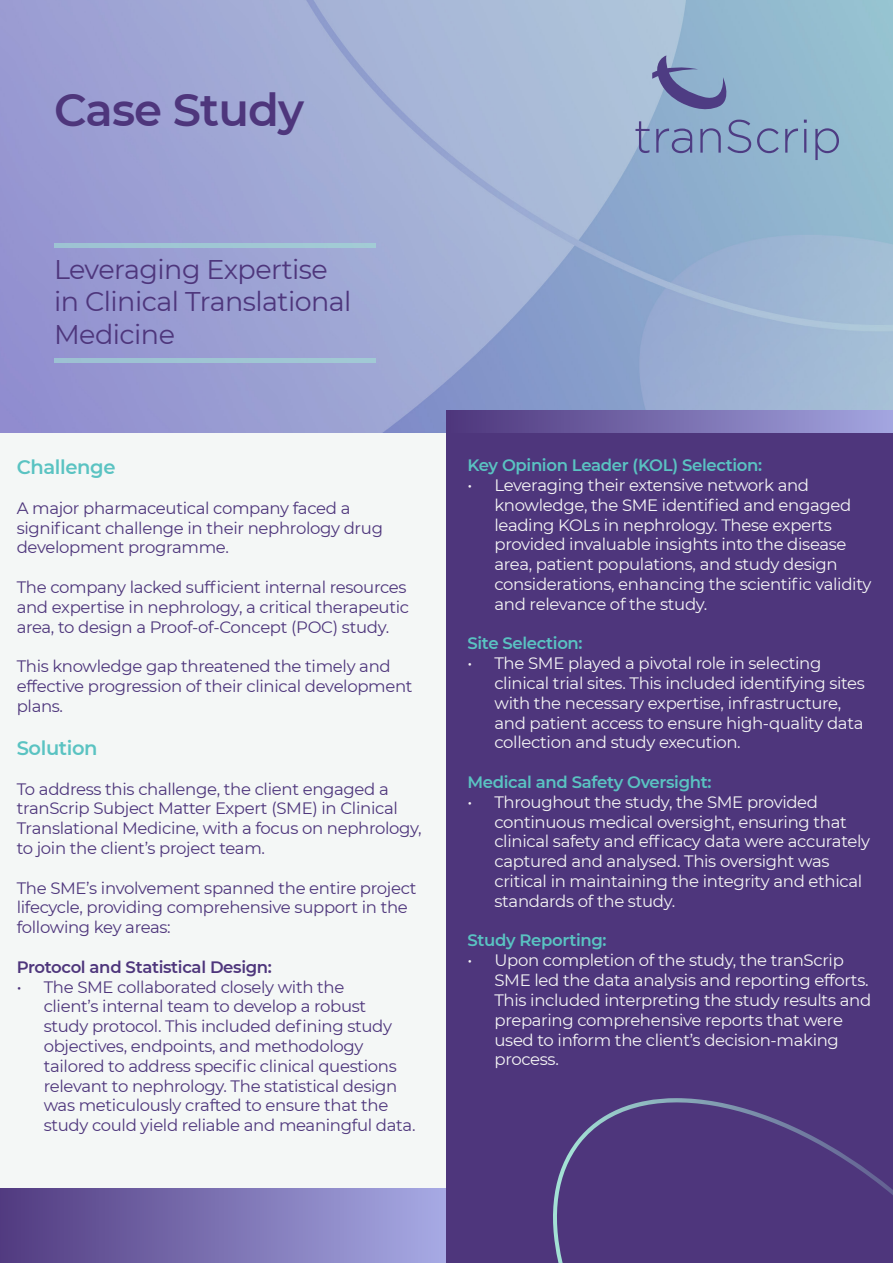
<style>
.page{position:relative;width:893px;height:1263px;background:#f4f7f6}
.page>*{position:absolute;margin:0;border:0;box-sizing:border-box;transform-origin:0 0}
.t1{font:600 45px "Montserrat";letter-spacing:-.02em;color:#4e367c}
.t2{font:27px/32.4px "Montserrat";letter-spacing:-.02em;color:#4e367c}
.t3{font:600 19.5px "Montserrat";letter-spacing:-.02em;color:#5ac3c2}
.t4{font:16.5px/19.8px "Montserrat";letter-spacing:-.02em;color:#4e367c}
.t5{font:16.5px/19.8px "Montserrat";letter-spacing:-.02em;color:#f5f5f5}
.t6{font:600 16.5px "Montserrat";letter-spacing:-.02em;color:#5ac3c2}
.t7{font:600 16.5px "Montserrat";letter-spacing:-.02em;color:#4e367c}
</style>
<div class="page">
<div style="left:0;top:1188px;width:457px;height:75px;background:linear-gradient(to right,#513a80,#a9ade7)"></div>
<div style="left:446px;top:0;width:447px;height:1263px;background:#4e367c"></div>
<img style="left:0;top:0;width:893px;height:432px">
<div style="left:54px;top:358px;width:321px;height:5px;background:#9fc5d3"></div>
<svg style="left:635px;top:120px;width:204px;height:40px;background:#87a2c3"></svg>
<svg style="left:652px;top:55px;width:80px;height:59px"></svg>
<div style="left:54px;top:243px;width:321px;height:5px;background:#9fc7d4"></div>
<div style="left:446px;top:411px;width:447px;height:21px;background:linear-gradient(to right,#4e367c,#a3a6e0)"></div>
<svg style="left:553px;top:1098px;width:340px;height:165px"></svg>
<p class="t1" style="left:54px;top:78px;width:252px">Case Study</p>
<p class="t2" style="left:54px;top:252px;width:299px">Leveraging Expertise in Clinical Translational<br>Medicine</p>
<p class="t3" style="left:17px;top:453px;width:100px">Challenge</p>
<p class="t4" style="left:17px;top:497px;width:368px">A major pharmaceutical company faced a significant challenge in their nephrology drug development programme.</p>
<p class="t4" style="left:17px;top:577px;width:394px">The company lacked sufficient internal resources and expertise in nephrology, a critical therapeutic area, to design a Proof-of-Concept (POC) study.</p>
<p class="t4" style="left:17px;top:656px;width:397px">This knowledge gap threatened the timely and effective progression of their clinical development plans.</p>
<p class="t3" style="left:17px;top:734px;width:82px">Solution</p>
<p class="t4" style="left:17px;top:778px;width:407px">To address this challenge, the client engaged a tranScrip Subject Matter Expert (SME) in Clinical Translational Medicine, with a focus on nephrology, to join the client’s project team.</p>
<p class="t4" style="left:17px;top:877px;width:401px">The SME’s involvement spanned the entire project lifecycle, providing comprehensive support in the following key areas:</p>
<p class="t7" style="left:17px;top:955px;width:257px">Protocol and Statistical Design:</p>
<p class="t4" style="left:44px;top:976px;width:373px;text-indent:-27px">• The SME collaborated closely with the<br>client’s internal team to develop a robust<br>study protocol. This included defining study objectives, endpoints, and methodology tailored to address specific clinical questions relevant to nephrology. The statistical design was meticulously crafted to ensure that the study could yield reliable and meaningful data.</p>
<p class="t6" style="left:467px;top:454px;width:296px">Key Opinion Leader (KOL) Selection:</p>
<p class="t5" style="left:494px;top:475px;width:378px;text-indent:-27px">• Leveraging their extensive network and knowledge, the SME identified and engaged leading KOLs in nephrology. These experts provided invaluable insights into the disease area, patient populations, and study design considerations, enhancing the scientific validity and relevance of the study.</p>
<p class="t6" style="left:467px;top:632px;width:117px">Site Selection:</p>
<p class="t5" style="left:494px;top:653px;width:372px;text-indent:-27px">• The SME played a pivotal role in selecting clinical trial sites. This included identifying sites with the necessary expertise, infrastructure, and patient access to ensure high-quality data collection and study execution.</p>
<p class="t6" style="left:467px;top:770px;width:246px">Medical and Safety Oversight:</p>
<p class="t5" style="left:494px;top:791px;width:377px;text-indent:-27px">• Throughout the study, the SME provided continuous medical oversight, ensuring that clinical safety and efficacy data were accurately captured and analysed. This oversight was critical in maintaining the integrity and ethical standards of the study.</p>
<p class="t6" style="left:467px;top:929px;width:141px">Study Reporting:</p>
<p class="t5" style="left:494px;top:950px;width:378px;text-indent:-27px">• Upon completion of the study, the tranScrip SME led the data analysis and reporting efforts.<br>This included interpreting the study results and preparing comprehensive reports that were used to inform the client’s decision-making process.</p>
</div>
